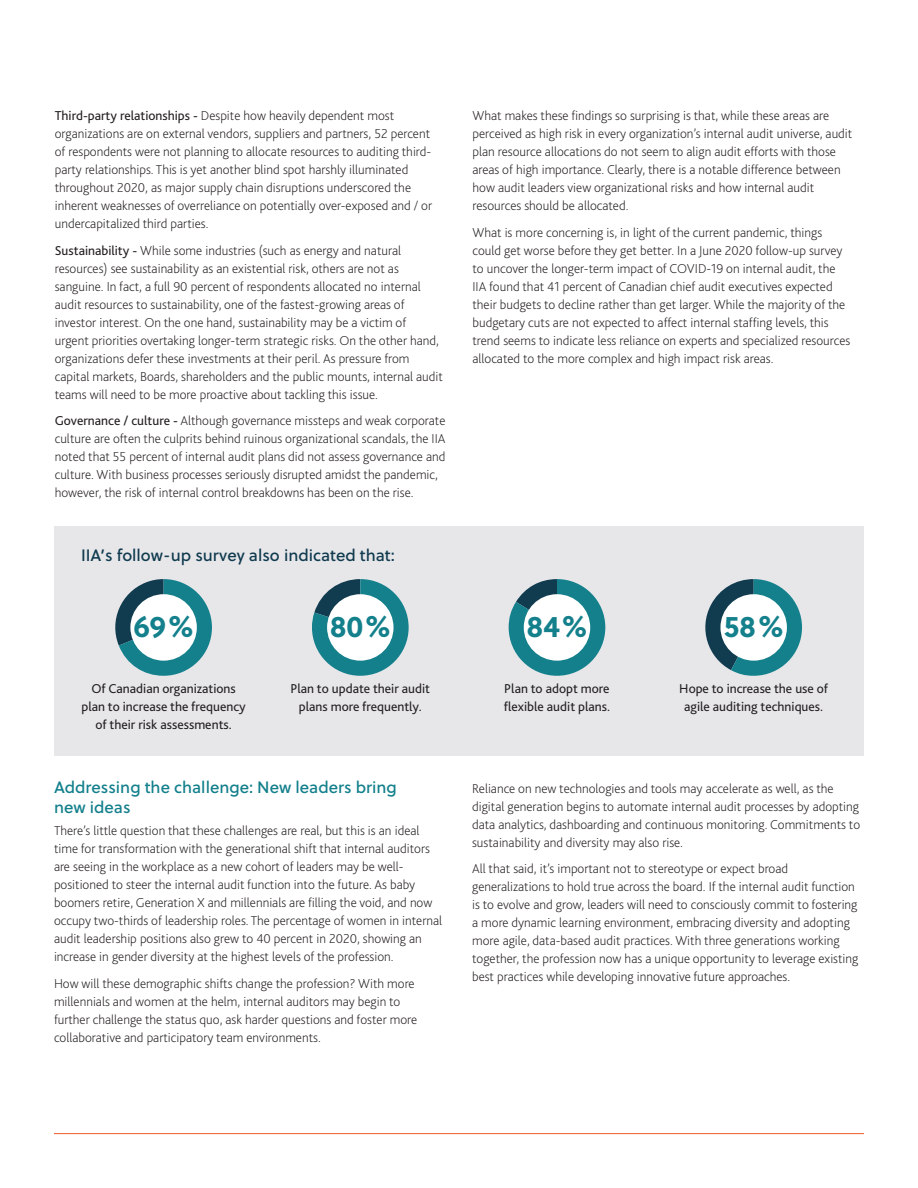
<style>
.page{position:relative;width:918px;height:1188px;background:#fff}
.page>*{position:absolute;margin:0;border:0;box-sizing:border-box;transform-origin:0 0}
.t1{font:700 30px "Soleil";letter-spacing:-.01em;color:#13808c}
.Intro_Text{font:16.5px/19.8px "Soleil Bk";color:#13808c}
.Intro_Text-2{font:16.5px "Soleil Bk";color:#113b4f}
.Intro_Text-3{font:200 13.5px/18px "Bliss 2";color:#231f20}
.Intro_Text-4{font:13.5px/18px "Bliss 2";color:#231f20;text-align:center}
.s1{font-weight:400}
</style>
<div class="page">
<hr style="left:54px;top:1133px;width:810px;height:1px;background:#f15927">
<div style="left:54px;top:526px;width:810px;height:230px;background:#e7e7ea"></div>
<svg style="left:115px;top:579px;width:97px;height:97px"></svg>
<svg style="left:312px;top:579px;width:97px;height:97px"></svg>
<svg style="left:509px;top:579px;width:96px;height:97px"></svg>
<svg style="left:705px;top:579px;width:97px;height:97px"></svg>
<div style="left:130px;top:594px;width:67px;height:67px;background:#fff;border-radius:50%"></div>
<div style="left:327px;top:594px;width:67px;height:67px;background:#fff;border-radius:50%"></div>
<div style="left:524px;top:594px;width:66px;height:67px;background:#fff;border-radius:50%"></div>
<div style="left:720px;top:594px;width:67px;height:67px;background:#fff;border-radius:50%"></div>
<p class="Intro_Text-3" style="left:55px;top:106px;width:379px"><span class="s1">Third-party relationships -</span> Despite how heavily dependent most organizations are on external vendors, suppliers and partners, 52 percent of respondents were not planning to allocate resources to auditing third&shy;party relationships. This is yet another blind spot harshly illuminated throughout 2020, as major supply chain disruptions underscored the inherent weaknesses of overreliance on potentially over-exposed and / or undercapitalized third parties.</p>
<p class="Intro_Text-3" style="left:55px;top:241px;width:390px"><span class="s1">Sustainability -</span> While some industries (such as energy and natural resources) see sustainability as an existential risk, others are not as sanguine. In fact, a full 90 percent of respondents allocated no internal audit resources to sustainability, one of the fastest-growing areas of investor interest. On the one hand, sustainability may be a victim of urgent priorities overtaking longer-term strategic risks. On the other hand, organizations defer these investments at their peril. As pressure from capital markets, Boards, shareholders and the public mounts, internal audit teams will need to be more proactive about tackling this issue.</p>
<p class="Intro_Text-3" style="left:55px;top:412px;width:392px"><span class="s1">Governance / culture -</span> Although governance missteps and weak corporate culture are often the culprits behind ruinous organizational scandals, the IIA noted that 55 percent of internal audit plans did not assess governance and culture. With business processes seriously disrupted amidst the pandemic, however, the risk of internal control breakdowns has been on the rise.</p>
<p class="Intro_Text-3" style="left:472px;top:106px;width:381px">What makes these findings so surprising is that, while these areas are perceived as high risk in every organization’s internal audit universe, audit plan resource allocations do not seem to align audit efforts with those areas of high importance. Clearly, there is a notable difference between how audit leaders view organizational risks and how internal audit resources should be allocated.</p>
<p class="Intro_Text-3" style="left:472px;top:223px;width:379px">What is more concerning is, in light of the current pandemic, things could get worse before they get better. In a June 2020 follow-up survey to uncover the longer-term impact of COVID-19 on internal audit, the IIA found that 41 percent of Canadian chief audit executives expected their budgets to decline rather than get larger. While the majority of the budgetary cuts are not expected to affect internal staffing levels, this trend seems to indicate less reliance on experts and specialized resources allocated to the more complex and high impact risk areas.</p>
<p class="Intro_Text-2" style="left:81px;top:543px;width:315px">IIA’s follow-up survey also indicated that:</p>
<p class="t1" style="left:133px;top:603px;width:62px">69%</p>
<p class="t1" style="left:330px;top:603px;width:62px">80%</p>
<p class="t1" style="left:527px;top:603px;width:62px">84%</p>
<p class="t1" style="left:724px;top:603px;width:61px">58%</p>
<p class="Intro_Text-4" style="left:82px;top:679px;width:166px">Of Canadian organizations plan to increase the frequency of their risk assessments.</p>
<p class="Intro_Text-4" style="left:290px;top:679px;width:141px">Plan to update their audit plans more frequently.</p>
<p class="Intro_Text-4" style="left:504px;top:679px;width:108px;text-align:left">Plan to adopt more flexible audit plans.</p>
<p class="Intro_Text-4" style="left:679px;top:679px;width:150px">Hope to increase the use of agile auditing techniques.</p>
<p class="Intro_Text" style="left:54px;top:777px;width:344px">Addressing the challenge: New leaders bring new ideas</p>
<p class="Intro_Text-3" style="left:54px;top:821px;width:390px">There’s little question that these challenges are real, but this is an ideal time for transformation with the generational shift that internal auditors are seeing in the workplace as a new cohort of leaders may be well&shy;positioned to steer the internal audit function into the future. As baby boomers retire, Generation X and millennials are filling the void, and now occupy two-thirds of leadership roles. The percentage of women in internal audit leadership positions also grew to 40 percent in 2020, showing an increase in gender diversity at the highest levels of the profession.</p>
<p class="Intro_Text-3" style="left:54px;top:974px;width:365px">How will these demographic shifts change the profession? With more millennials and women at the helm, internal auditors may begin to further challenge the status quo, ask harder questions and foster more collaborative and participatory team environments.</p>
<p class="Intro_Text-3" style="left:472px;top:779px;width:390px">Reliance on new technologies and tools may accelerate as well, as the digital generation begins to automate internal audit processes by adopting data analytics, dashboarding and continuous monitoring. Commitments to sustainability and diversity may also rise.</p>
<p class="Intro_Text-3" style="left:472px;top:860px;width:388px">All that said, it’s important not to stereotype or expect broad generalizations to hold true across the board. If the internal audit function is to evolve and grow, leaders will need to consciously commit to fostering a more dynamic learning environment, embracing diversity and adopting more agile, data-based audit practices. With three generations working together, the profession now has a unique opportunity to leverage existing best practices while developing innovative future approaches.</p>
</div>
